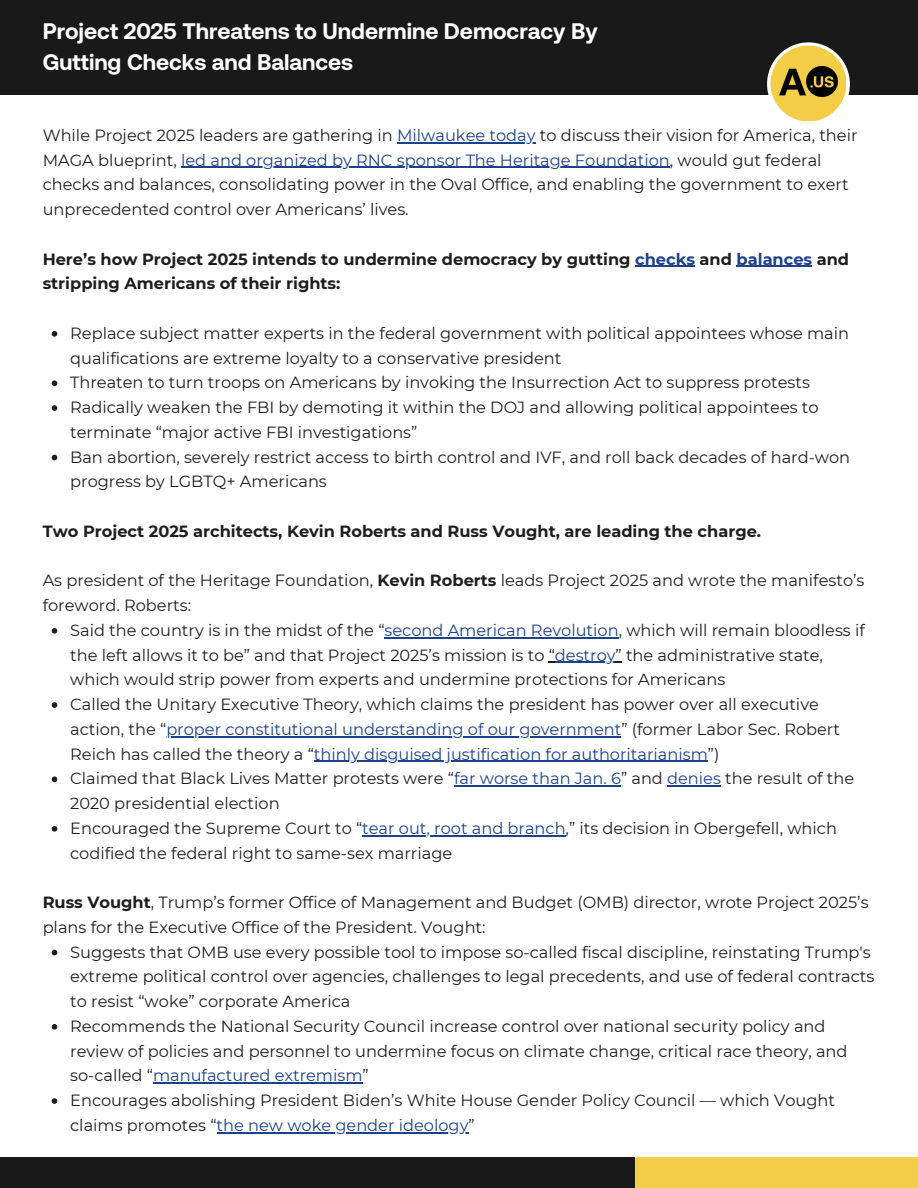
<style>
.page{position:relative;width:918px;height:1188px;background:#fff}
.page>*{position:absolute;margin:0;border:0;box-sizing:border-box;transform-origin:0 0}
.t1{font:700 22.5px/31.5px "Aeonik";color:#fff}
.t2{font:16.2px/24.8px "Montserrat";color:#1e1e1e}
.t3{font:16.2px "Montserrat";color:#1d428a}
.t4{font:700 16.2px "Montserrat";color:#1e1e1e}
.s1{color:#1d428a}
.s2{color:#1e1e1e}
.s3{font-weight:700}
</style>
<div class="page">
<div style="left:523px;top:1157px;width:395px;height:31px;background:#f3cd46"></div>
<div style="left:0;top:1157px;width:635px;height:31px;background:#191919"></div>
<hr style="left:397px;top:142px;width:139px;height:1px;background:#1d428a">
<hr style="left:181px;top:167px;width:489px;height:1px;background:#1d428a">
<hr style="left:635px;top:266px;width:60px;height:1px;background:#1d428a">
<hr style="left:737px;top:266px;width:75px;height:1px;background:#1d428a">
<svg style="left:52px;top:331px;width:5px;height:6px"></svg>
<svg style="left:52px;top:380px;width:5px;height:6px"></svg>
<svg style="left:52px;top:405px;width:5px;height:6px"></svg>
<svg style="left:52px;top:455px;width:5px;height:5px"></svg>
<svg style="left:52px;top:628px;width:5px;height:6px"></svg>
<hr style="left:385px;top:637px;width:234px;height:1px;background:#1d428a">
<hr style="left:555px;top:662px;width:61px;height:1px;background:#1d428a">
<svg style="left:52px;top:702px;width:5px;height:6px"></svg>
<hr style="left:166px;top:736px;width:455px;height:1px;background:#1d428a">
<hr style="left:314px;top:761px;width:394px;height:1px;background:#1d428a">
<svg style="left:52px;top:776px;width:5px;height:6px"></svg>
<hr style="left:454px;top:785px;width:22px;height:2px;background:#1d428a">
<hr style="left:476px;top:785px;width:145px;height:2px;background:#1d428a">
<hr style="left:667px;top:785px;width:54px;height:2px;background:#1d428a">
<svg style="left:52px;top:826px;width:5px;height:6px"></svg>
<hr style="left:362px;top:835px;width:204px;height:1px;background:#1d428a">
<svg style="left:52px;top:950px;width:5px;height:5px"></svg>
<svg style="left:52px;top:1024px;width:5px;height:6px"></svg>
<hr style="left:153px;top:1082px;width:210px;height:2px;background:#1d428a">
<svg style="left:52px;top:1098px;width:5px;height:6px"></svg>
<hr style="left:217px;top:1132px;width:251px;height:1px;background:#1d428a">
<div style="left:0;top:0;width:918px;height:95px;background:#191919"></div>
<svg style="left:767px;top:42px;width:83px;height:84px"></svg>
<div style="left:771px;top:46px;width:75px;height:75px;background:#f3cd46;border-radius:50%"></div>
<img style="left:780px;top:66px;width:57px;height:31px">
<h1 class="t1" style="left:43px;top:15px;width:557px">Project 2025 Threatens to Undermine Democracy By<br>Gutting Checks and Balances</h1>
<h1 class="t2" style="left:43px;top:123px;width:816px">While Project 2025 leaders are gathering in <span class="s1">Milwaukee today</span> to discuss their vision for America, their</h1>
<p class="t3" style="left:43px;top:150px;width:780px"><span class="s2">MAGA blueprint,</span> led and organized by RNC sponsor The Heritage Foundation<span class="s2">, would gut federal</span></p>
<p class="t2" style="left:43px;top:172px;width:808px">checks and balances, consolidating power in the Oval Office, and enabling the government to exert unprecedented control over Americans’ lives.</p>
<p class="t4" style="left:43px;top:249px;width:808px">Here’s how Project 2025 intends to undermine democracy by gutting <span class="s1">checks</span> and <span class="s1">balances</span> and</p>
<h2 class="t4" style="left:43px;top:274px;width:299px">stripping Americans of their rights:</h2>
<h2 class="t2" style="left:70px;top:321px;width:780px">Replace subject matter experts in the federal government with political appointees whose main qualifications are extreme loyalty to a conservative president<br>Threaten to turn troops on Americans by invoking the Insurrection Act to suppress protests</h2>
<p class="t2" style="left:70px;top:395px;width:750px">Radically weaken the FBI by demoting it within the DOJ and allowing political appointees to</p>
<p class="t2" style="left:70px;top:420px;width:782px">terminate “major active FBI investigations”<br>Ban abortion, severely restrict access to birth control and IVF, and roll back decades of hard-won</p>
<p class="t2" style="left:70px;top:469px;width:258px">progress by LGBTQ+ Americans</p>
<p class="t4" style="left:43px;top:521px;width:720px">Two Project 2025 architects, Kevin Roberts and Russ Vought, are leading the charge.</p>
<p class="t2" style="left:43px;top:568px;width:823px">As president of the Heritage Foundation, <span class="s3">Kevin Roberts</span> leads Project 2025 and wrote the manifesto’s foreword. Roberts:</p>
<h2 class="t2" style="left:70px;top:618px;width:796px">Said the country is in the midst of the “<span class="s1">second American Revolution</span>, which will remain bloodless if the left allows it to be” and that Project 2025’s mission is to “<span class="s1">destroy</span>” the administrative state,</h2>
<p class="t2" style="left:70px;top:667px;width:771px">which would strip power from experts and undermine protections for Americans<br>Called the Unitary Executive Theory, which claims the president has power over all executive action, the “<span class="s1">proper constitutional understanding of our government</span>” (former Labor Sec. Robert</p>
<p class="t3" style="left:70px;top:744px;width:651px"><span class="s2">Reich has called the theory a “</span>thinly disguised justification for authoritarianism<span class="s2">”)</span></p>
<p class="t2" style="left:70px;top:766px;width:786px">Claimed that Black Lives Matter protests were “<span class="s1">far worse than Jan. 6</span>” and <span class="s1">denies</span> the result of the</p>
<p class="t2" style="left:70px;top:791px;width:768px">2020 presidential election<br>Encouraged the Supreme Court to “<span class="s1">tear out, root and branch</span>,” its decision in Obergefell, which</p>
<p class="t2" style="left:70px;top:840px;width:384px">codified the federal right to same-sex marriage</p>
<p class="t2" style="left:43px;top:890px;width:827px"><span class="s3">Russ Vought</span>, Trump’s former Office of Management and Budget (OMB) director, wrote Project 2025’s</p>
<p class="t2" style="left:70px;top:915px;width:802px;text-indent:-28px">plans for the Executive Office of the President. Vought:<br>Suggests that OMB use every possible tool to impose so-called fiscal discipline, reinstating Trump's</p>
<p class="t2" style="left:70px;top:964px;width:806px">extreme political control over agencies, challenges to legal precedents, and use of federal contracts to resist “woke” corporate America<br>Recommends the National Security Council increase control over national security policy and</p>
<p class="t2" style="left:70px;top:1038px;width:779px">review of policies and personnel to undermine focus on climate change, critical race theory, and so-called “<span class="s1">manufactured extremism</span>”<br>Encourages abolishing President Biden’s White House Gender Policy Council — which Vought</p>
<p class="t3" style="left:70px;top:1115px;width:406px"><span class="s2">claims promotes “</span>the new woke gender ideology<span class="s2">”</span></p>
</div>
